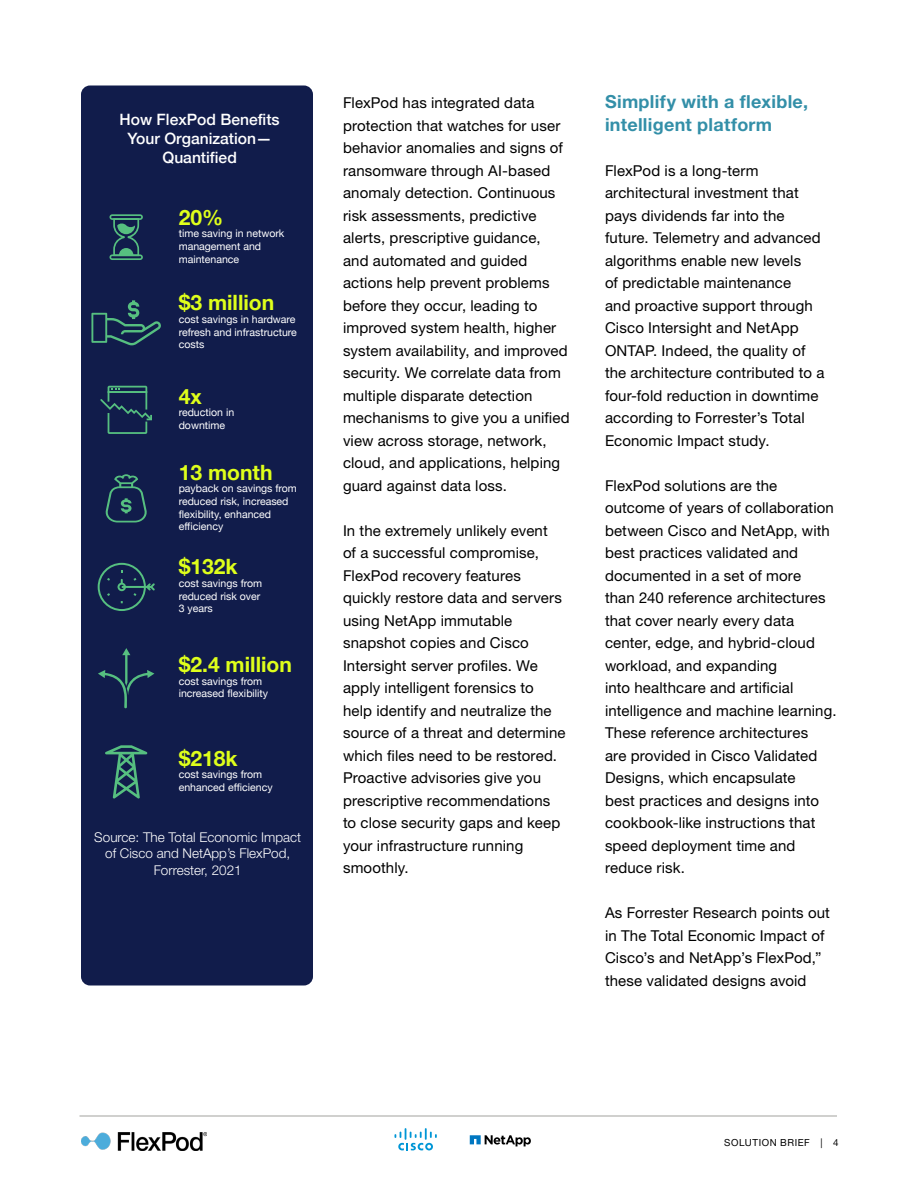
<style>
.page{position:relative;width:918px;height:1188px;background:#fff}
.page>*{position:absolute;margin:0;border:0;box-sizing:border-box;transform-origin:0 0}
.t1{font:700 21.15px "Helvetica Neue";color:#dfff1b}
.CONTENT_sub{font:700 18px/22.5px "Helvetica Neue LT Pro";letter-spacing:.015em;color:#338fa8}
.t2{font:500 15.6px/18.8px "Helvetica Neue";color:#fff;text-align:center}
.CONTENT_body{font:15px/22.5px "Helvetica Neue LT Pro";letter-spacing:.01em;color:#000}
.Body{font:300 13.5px/16.5px "Helvetica Neue LT Pro";color:#fff;text-align:center}
.t3{font:10.5px/12.6px "Helvetica Neue";color:#fff}
.t4{font:9.75px "Helvetica Neue LT Pro";letter-spacing:.055em;color:#000}
</style>
<div class="page">
<hr style="left:80px;top:1116px;width:757px;height:1px;background:#a3a29e">
<img style="left:81px;top:1132px;width:126px;height:18px">
<svg style="left:394px;top:1128px;width:43px;height:22px"></svg>
<svg style="left:470px;top:1135px;width:61px;height:11px"></svg>
<div style="left:81px;top:86px;width:232px;height:900px;background:#111c4b;border-radius:9px"></div>
<svg style="left:98px;top:563px;width:57px;height:48px"></svg>
<svg style="left:105px;top:474px;width:42px;height:48px"></svg>
<svg style="left:91px;top:300px;width:70px;height:45px"></svg>
<svg style="left:105px;top:745px;width:42px;height:54px"></svg>
<svg style="left:109px;top:214px;width:34px;height:46px"></svg>
<svg style="left:100px;top:386px;width:52px;height:48px"></svg>
<svg style="left:98px;top:648px;width:56px;height:60px"></svg>
<p class="t2" style="left:120px;top:109px;width:162px">How FlexPod Benefits<br>Your Organization—<br>Quantified</p>
<p class="t1" style="left:179px;top:201px;width:46px">20%</p>
<p class="t3" style="left:179px;top:228px;width:107px">time saving in network management and maintenance</p>
<p class="t1" style="left:179px;top:286px;width:97px">$3 million</p>
<p class="t3" style="left:179px;top:314px;width:120px">cost savings in hardware refresh and infrastructure costs</p>
<p class="t1" style="left:179px;top:380px;width:25px">4x</p>
<p class="t3" style="left:179px;top:407px;width:57px">reduction in downtime</p>
<p class="t1" style="left:179px;top:455px;width:95px">13 month</p>
<p class="t3" style="left:179px;top:483px;width:120px">payback on savings from reduced risk, increased flexibility, enhanced efficiency</p>
<p class="t1" style="left:179px;top:550px;width:61px">$132k</p>
<p class="t3" style="left:179px;top:578px;width:85px">cost savings from reduced risk over<br>3 years</p>
<p class="t1" style="left:179px;top:648px;width:115px">$2.4 million</p>
<p class="t3" style="left:179px;top:675px;width:91px">cost savings from increased flexibility</p>
<p class="t1" style="left:179px;top:742px;width:61px">$218k</p>
<p class="t3" style="left:179px;top:769px;width:96px">cost savings from enhanced efficiency</p>
<p class="Body" style="left:94px;top:828px;width:208px">Source: The Total Economic Impact of Cisco and NetApp’s FlexPod,<br>Forrester, 2021</p>
<p class="CONTENT_body" style="left:343px;top:91px;width:228px">FlexPod has integrated data protection that watches for user behavior anomalies and signs of ransomware through AI-based anomaly detection. Continuous risk assessments, predictive alerts, prescriptive guidance, and automated and guided actions help prevent problems before they occur, leading to improved system health, higher system availability, and improved security. We correlate data from multiple disparate detection mechanisms to give you a unified view across storage, network, cloud, and applications, helping guard against data loss.</p>
<p class="CONTENT_body" style="left:343px;top:519px;width:224px">In the extremely unlikely event<br>of a successful compromise,<br>FlexPod recovery features quickly restore data and servers using NetApp immutable snapshot copies and Cisco<br>Intersight server profiles. We apply intelligent forensics to help identify and neutralize the source of a threat and determine which files need to be restored.<br>Proactive advisories give you prescriptive recommendations to close security gaps and keep your infrastructure running smoothly.</p>
<p class="CONTENT_sub" style="left:605px;top:90px;width:205px">Simplify with a flexible, intelligent platform</p>
<p class="CONTENT_body" style="left:605px;top:159px;width:221px">FlexPod is a long-term architectural investment that pays dividends far into the future. Telemetry and advanced algorithms enable new levels<br>of predictable maintenance<br>and proactive support through<br>Cisco Intersight and NetApp<br>ONTAP. Indeed, the quality of the architecture contributed to a four-fold reduction in downtime according to Forrester’s Total<br>Economic Impact study.</p>
<p class="CONTENT_body" style="left:605px;top:474px;width:233px">FlexPod solutions are the outcome of years of collaboration between Cisco and NetApp, with best practices validated and documented in a set of more<br>than 240 reference architectures that cover nearly every data center, edge, and hybrid-cloud workload, and expanding<br>into healthcare and artificial intelligence and machine learning.<br>These reference architectures<br>are provided in Cisco Validated<br>Designs, which encapsulate<br>best practices and designs into cookbook-like instructions that speed deployment time and reduce risk.</p>
<p class="CONTENT_body" style="left:605px;top:901px;width:227px">As Forrester Research points out in The Total Economic Impact of<br>Cisco’s and NetApp’s FlexPod,” these validated designs avoid</p>
<p class="t4" style="left:724px;top:1137px;width:116px">SOLUTION BRIEF | 4</p>
</div>
